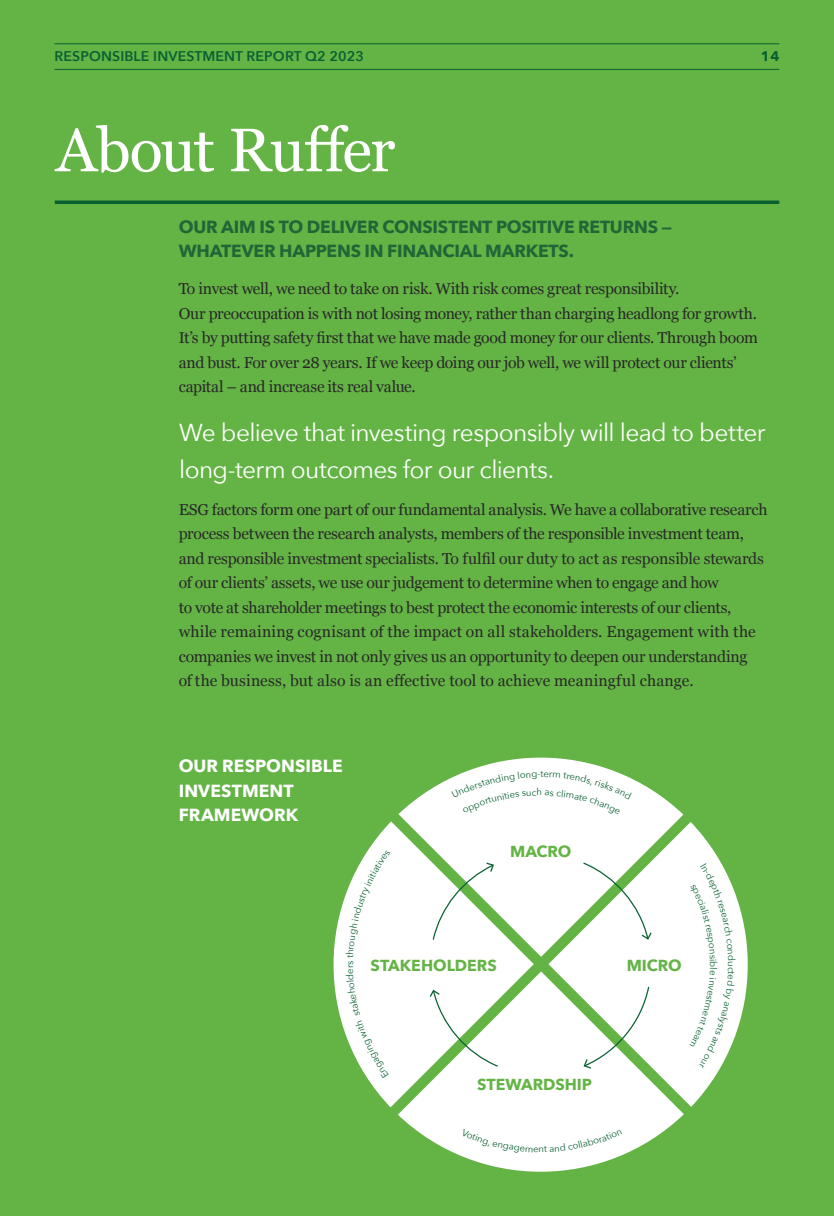
<style>
.page{position:relative;width:834px;height:1216px;background:#fff}
.page>*{position:absolute;margin:0;border:0;box-sizing:border-box;transform-origin:0 0}
.t1{font:61.25px "Georgia";letter-spacing:-.025em;color:#fff}
.t2{font:24.5px/36.8px "Avenir Next";letter-spacing:-.025em;color:#fff}
.t3{font:700 17.5px/24.5px "Avenir Next";letter-spacing:-.01em;color:#206637}
.t4{font:700 17.5px/24.5px "Avenir Next";letter-spacing:.005em;color:#fff}
.t5{font:700 15.92px "Avenir Next";letter-spacing:-.005em;color:#64b445}
.t6{font:15.75px/24.5px "Georgia";letter-spacing:-.015em;color:#282827}
.t7{font:600 14px "Avenir Next";letter-spacing:.01em;color:#096132}
.t8{font:700 14px "Avenir Next";color:#096132}
.t9{font:9.62px "Avenir Next";color:#096132}
</style>
<div class="page">
<div style="left:0;top:0;width:833px;height:1215px;background:#64b445"></div>
<svg style="left:55px;top:200px;width:724px;height:4px;background:#146b34"></svg>
<svg style="left:398px;top:757px;width:285px;height:199px;fill:#fff"></svg>
<svg style="left:333px;top:821px;width:200px;height:286px;fill:#fff"></svg>
<svg style="left:548px;top:821px;width:200px;height:285px;fill:#fff"></svg>
<svg style="left:398px;top:971px;width:285px;height:201px;fill:#fff"></svg>
<svg style="left:431px;top:862px;width:63px;height:79px;background:#dfeedb"></svg>
<svg style="left:429px;top:989px;width:70px;height:78px;background:#dfeedb"></svg>
<svg style="left:583px;top:985px;width:67px;height:83px;background:#dfeedb"></svg>
<svg style="left:581px;top:861px;width:70px;height:78px"></svg>
<hr style="left:55px;top:43px;width:724px;height:1px;background:#096132">
<hr style="left:55px;top:69px;width:724px;height:1px;background:#096132">
<div style="left:451px;top:771px;width:180px;height:43px;background:#fff"></div>
<div style="left:690px;top:862px;width:45px;height:98px;background:#fff"></div>
<div style="left:689px;top:967px;width:45px;height:100px;background:#fff"></div>
<div style="left:461px;top:1128px;width:77px;height:25px;background:#fff"></div>
<div style="left:544px;top:1129px;width:78px;height:23px;background:#fff"></div>
<svg style="left:346px;top:849px;width:44px;height:229px;background:#f0f8ee"></svg>
<p class="t7" style="left:55px;top:44px;width:311px">RESPONSIBLE INVESTMENT REPORT Q2 2023</p>
<p class="t8" style="left:760px;top:44px;width:20px">14</p>
<h1 class="t1" style="left:56px;top:105px;width:341px">About Ruffer</h1>
<p class="t3" style="left:179px;top:214px;width:494px">OUR AIM IS TO DELIVER CONSISTENT POSITIVE RETURNS —<br>WHATEVER HAPPENS IN FINANCIAL MARKETS.</p>
<p class="t6" style="left:179px;top:276px;width:580px">To invest well, we need to take on risk. With risk comes great responsibility.<br>Our preoccupation is with not losing money, rather than charging headlong for growth.<br>It’s by putting safety first that we have made good money for our clients. Through boom and bust. For over 28 years. If we keep doing our job well, we will protect our clients’ capital – and increase its real value.</p>
<h2 class="t2" style="left:179px;top:413px;width:588px">We believe that investing responsibly will lead to better long-term outcomes for our clients.</h2>
<p class="t6" style="left:179px;top:496px;width:590px">ESG factors form one part of our fundamental analysis. We have a collaborative research process between the research analysts, members of the responsible investment team, and responsible investment specialists. To fulfil our duty to act as responsible stewards of our clients’ assets, we use our judgement to determine when to engage and how<br>to vote at shareholder meetings to best protect the economic interests of our clients, while remaining cognisant of the impact on all stakeholders. Engagement with the companies we invest in not only gives us an opportunity to deepen our understanding<br>of the business, but also is an effective tool to achieve meaningful change.</p>
<p class="t4" style="left:179px;top:753px;width:165px">OUR RESPONSIBLE<br>INVESTMENT<br>FRAMEWORK</p>
<p class="t9" style="left:540px;top:765px;width:5px">t</p>
<p class="t5" style="left:510px;top:837px;width:63px">MACRO</p>
<p class="t5" style="left:370px;top:951px;width:128px">STAKEHOLDERS</p>
<p class="t5" style="left:626px;top:951px;width:57px">MICRO</p>
<p class="t9" style="left:721px;top:961px;width:8px;rotate:90deg">b</p>
<p class="t9" style="left:739px;top:961px;width:7px;rotate:90deg">u</p>
<p class="t5" style="left:477px;top:1070px;width:116px">STEWARDSHIP</p>
<p class="t9" style="left:538px;top:1140px;width:7px">n</p>
</div>
